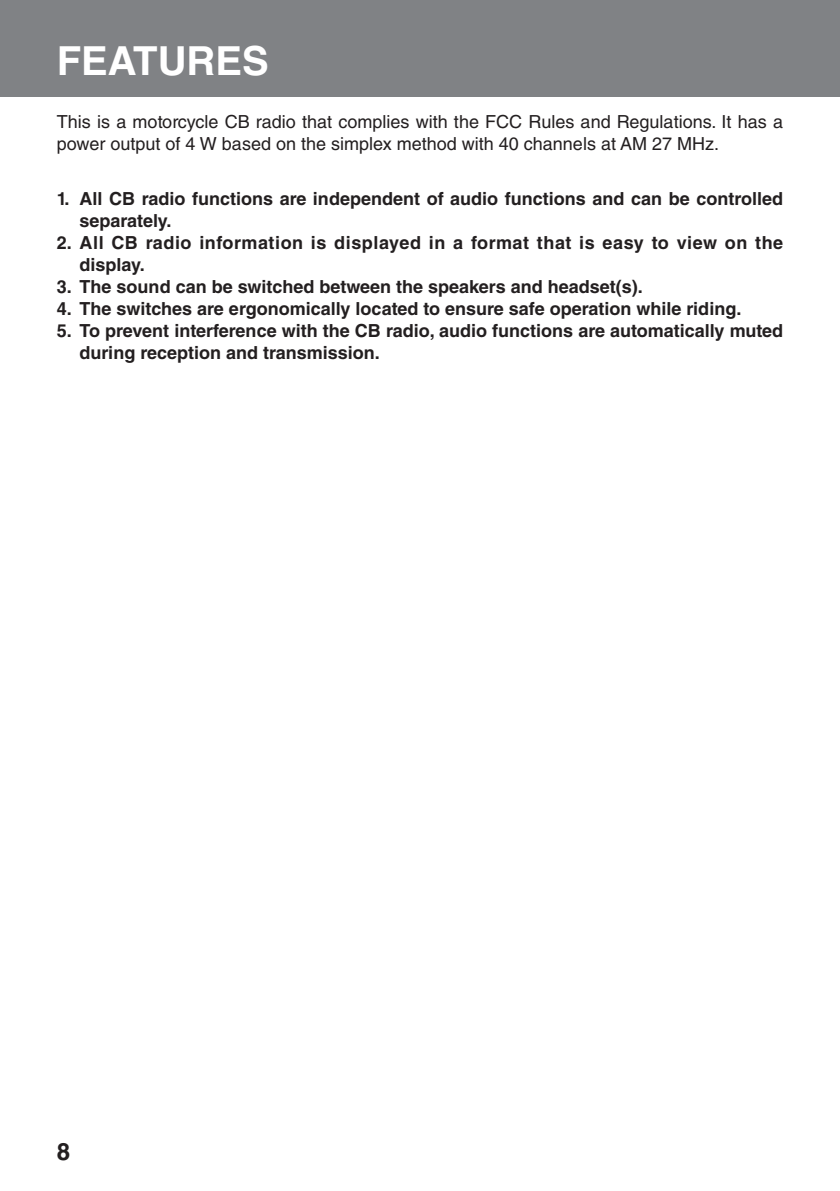
<style>
.page{position:relative;width:840px;height:1191px;background:#fff}
.page>*{position:absolute;margin:0;border:0;box-sizing:border-box;transform-origin:0 0}
.t1{font:700 40px "Helvetica LT Std";color:#fff}
.t2{font:700 24px "Helvetica LT Std";color:#231f20}
.t3{font:700 18px "Helvetica LT Std";color:#231f20}
.t4{font:18px/22px "Helvetica LT Std";color:#231f20}
.t5{font:700 18px "Helvetica LT Std";letter-spacing:.03em;color:#231f20}
</style>
<div class="page">
<div style="left:0;top:0;width:839px;height:96px;background:#808285"></div>
<h1 class="t1" style="left:57px;top:37px;width:213px">FEATURES</h1>
<p class="t4" style="left:57px;top:111px;width:727px">This is a motorcycle CB radio that complies with the FCC Rules and Regulations. It has a power output of 4 W based on the simplex method with 40 channels at AM 27 MHz.</p>
<p class="t3" style="left:57px;top:187px;width:727px">11 All CB radio functions are independent of audio functions and can be controlled</p>
<p class="t3" style="left:79px;top:209px;width:93px">separately.</p>
<p class="t5" style="left:57px;top:231px;width:727px">22 All CB radio information is displayed in a format that is easy to view on the</p>
<p class="t3" style="left:79px;top:253px;width:67px">display.</p>
<p class="t3" style="left:57px;top:275px;width:587px">33 The sound can be switched between the speakers and headset(s).</p>
<p class="t3" style="left:57px;top:297px;width:685px">44 The switches are ergonomically located to ensure safe operation while riding.</p>
<p class="t3" style="left:57px;top:319px;width:727px">55 To prevent interference with the CB radio, audio functions are automatically muted</p>
<p class="t3" style="left:79px;top:341px;width:302px">during reception and transmission.</p>
<h2 class="t2" style="left:57px;top:1137px;width:15px">8</h2>
</div>
